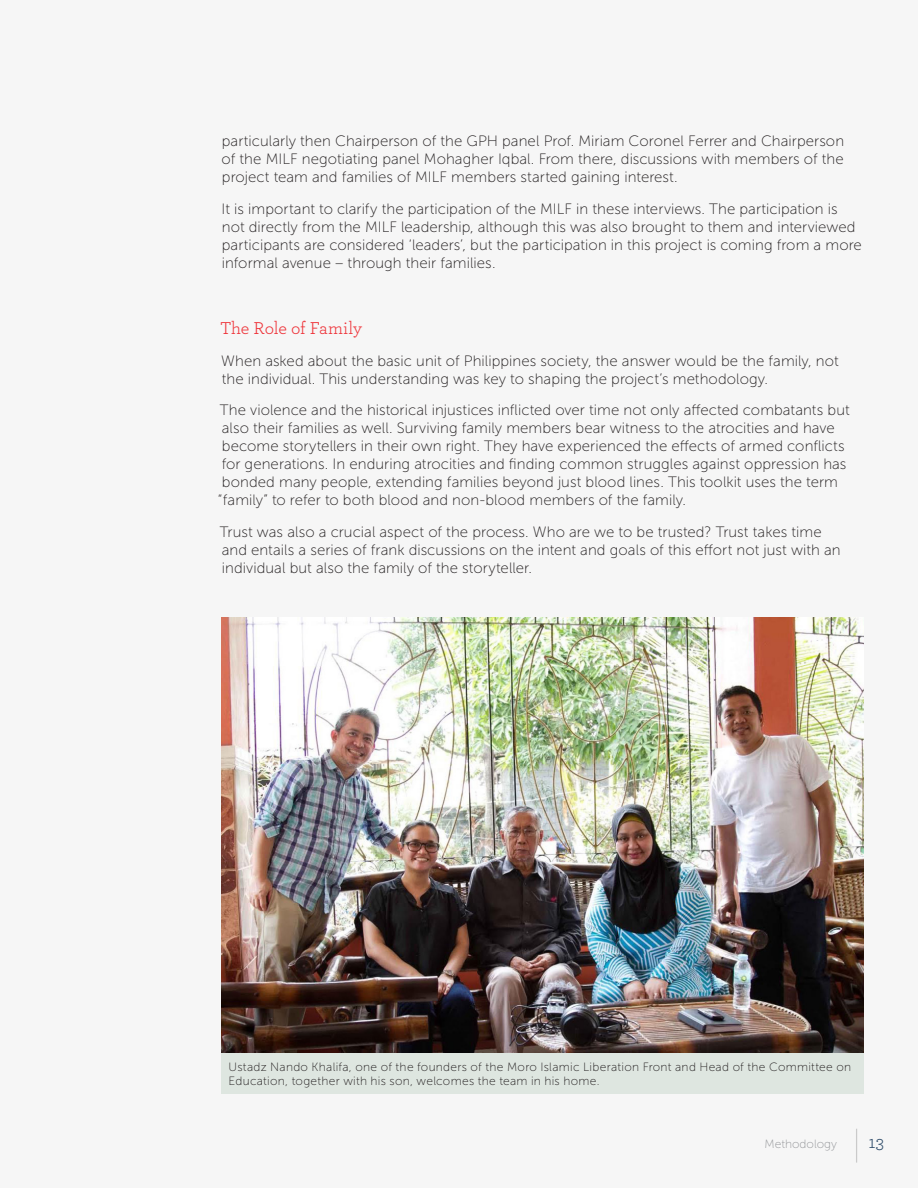
<style>
.page{position:relative;width:918px;height:1188px;background:#f6f6f6}
.page>*{position:absolute;margin:0;border:0;box-sizing:border-box;transform-origin:0 0}
.t1{font:36px "Museo Sans 100";color:#989898;scale:.33 1}
.t2{font:18px "Archer";letter-spacing:-.015em;color:#ee3339}
.t3{font:18px "Archer";color:#304d6b}
.t4{font:15px/18px "Museo Sans 100";letter-spacing:.005em;color:#231f20}
.t5{font:12px/14.4px "Museo Sans 100";letter-spacing:.025em;color:#231f20}
.t6{font:12px "Museo Sans 100";color:#939598}
</style>
<div class="page">
<img style="left:221px;top:617px;width:643px;height:435px">
<div style="left:221px;top:1053px;width:643px;height:41px;background:#dee6e0"></div>
<p class="t4" style="left:222px;top:132px;width:624px;text-align:justify">particularly then Chairperson of the GPH panel Prof. Miriam Coronel Ferrer and Chairperson of the MILF negotiating panel Mohagher Iqbal. From there, discussions with members of the project team and families of MILF members started gaining interest.</p>
<p class="t4" style="left:222px;top:200px;width:642px">It is important to clarify the participation of the MILF in these interviews. The participation is not directly from the MILF leadership, although this was also brought to them and interviewed participants are considered ‘leaders’, but the participation in this project is coming from a more informal avenue – through their families.</p>
<p class="t2" style="left:220px;top:316px;width:144px">The Role of Family</p>
<p class="t4" style="left:221px;top:352px;width:619px">When asked about the basic unit of Philippines society, the answer would be the family, not the individual. This understanding was key to shaping the project’s methodology.</p>
<p class="t4" style="left:218px;top:401px;width:634px">The violence and the historical injustices inflicted over time not only affected combatants but also their families as well. Surviving family members bear witness to the atrocities and have become storytellers in their own right. They have experienced the effects of armed conflicts for generations. In enduring atrocities and finding common struggles against oppression has bonded many people, extending families beyond just blood lines. This toolkit uses the term “family” to refer to both blood and non-blood members of the family.</p>
<p class="t4" style="left:220px;top:523px;width:622px">Trust was also a crucial aspect of the process. Who are we to be trusted? Trust takes time and entails a series of frank discussions on the intent and goals of this effort not just with an individual but also the family of the storyteller.</p>
<p class="t5" style="left:229px;top:1059px;width:624px">Ustadz Nando Khalifa, one of the founders of the Moro Islamic Liberation Front and Head of the Committee on<br>Education, together with his son, welcomes the team in his home.</p>
<h1 class="t1" style="left:855px;top:1126px;width:11px">|</h1>
<p class="t6" style="left:765px;top:1137px;width:74px">Methodology</p>
<p class="t3" style="left:868px;top:1130px;width:17px">13</p>
</div>
